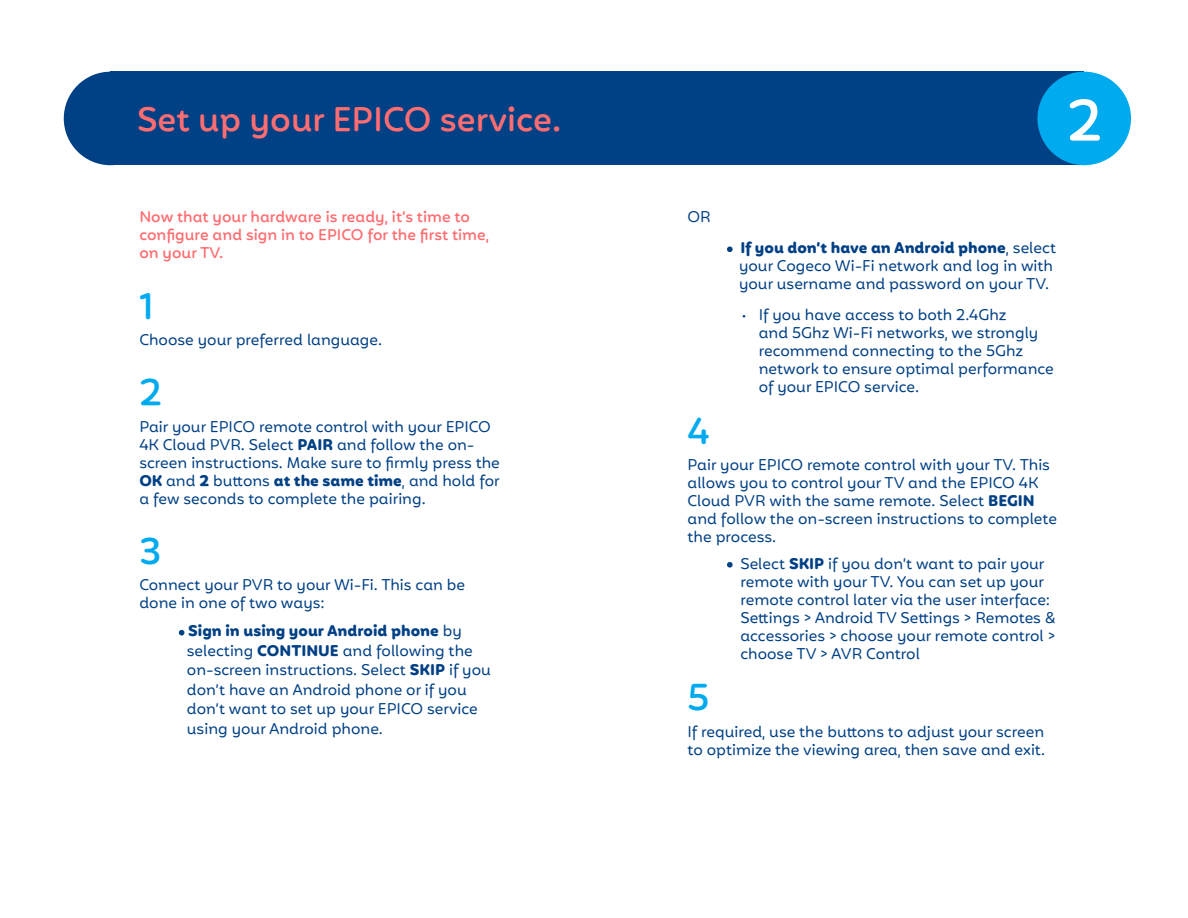
<style>
.page{position:relative;width:1188px;height:918px;background:#fff}
.page>*{position:absolute;margin:0;border:0;box-sizing:border-box;transform-origin:0 0}
.t1{font:500 55.95px "Mohr Rounded Alt";color:#fff}
.t2{font:500 36px "Mohr Rounded Alt";color:#00aaef}
.t3{font:500 32.85px "Mohr Rounded Alt";color:#ff6d71}
.t4{font:15px/18px "Mohr Rounded Alt";color:#004085}
.t5{font:500 15px/18px "Mohr Rounded Alt";color:#ff6d71}
.s1{font-weight:700}
.s2{color:#004282}
</style>
<div class="page">
<div style="left:111px;top:72px;width:973px;height:93px;background:#004085"></div>
<div style="left:1037px;top:72px;width:94px;height:93px;background:#00aaef;border-radius:50%"></div>
<div style="left:64px;top:72px;width:93px;height:93px;background:#004085;border-radius:50%"></div>
<h3 class="t3" style="left:137px;top:100px;width:426px">Set up your EPICO service.</h3>
<h1 class="t1" style="left:1067px;top:88px;width:36px">2</h1>
<p class="t5" style="left:139px;top:208px;width:351px">Now that your hardware is ready, it’s time to configure and sign in to EPICO for the first time, on your TV.</p>
<h2 class="t2" style="left:139px;top:285px;width:16px">1</h2>
<p class="t4" style="left:139px;top:331px;width:244px">Choose your preferred language.</p>
<h2 class="t2" style="left:139px;top:372px;width:24px">2</h2>
<p class="t4" style="left:139px;top:418px;width:362px">Pair your EPICO remote control with your EPICO 4K Cloud PVR. Select <span class="s1">PAIR</span> and follow the on&shy;screen instructions. Make sure to firmly press the <span class="s1">OK</span> and <span class="s1">2</span> buttons <span class="s1">at the same time</span>, and hold for a few seconds to complete the pairing.</p>
<h2 class="t2" style="left:139px;top:530px;width:23px">3</h2>
<p class="t4" style="left:139px;top:576px;width:327px">Connect your PVR to your Wi-Fi. This can be done in one of two ways:</p>
<p class="t4" style="left:187px;top:622px;width:306px;line-height:19.5px;text-indent:-8px"><span class="s2">•</span> <span class="s1">Sign in using your Android phone</span> by selecting <span class="s1">CONTINUE</span> and following the on-screen instructions. Select <span class="s1">SKIP</span> if you don’t have an Android phone or if you don’t want to set up your EPICO service using your Android phone.</p>
<p class="t4" style="left:688px;top:208px;width:25px">OR</p>
<p class="t4" style="left:727px;top:239px;width:330px;text-align:center"><span class="s2">•</span> <span class="s1">If you don’t have an Android phone</span>, select your Cogeco Wi-Fi network and log in with your username and password on your TV.</p>
<p class="t4" style="left:759px;top:306px;width:297px;text-indent:-17px">• If you have access to both 2.4Ghz<br>and 5Ghz Wi-Fi networks, we strongly recommend connecting to the 5Ghz network to ensure optimal performance of your EPICO service.</p>
<h2 class="t2" style="left:688px;top:410px;width:24px">4</h2>
<p class="t4" style="left:688px;top:456px;width:371px">Pair your EPICO remote control with your TV. This allows you to control your TV and the EPICO 4K Cloud PVR with the same remote. Select <span class="s1">BEGIN </span>and follow the on-screen instructions to complete the process.</p>
<p class="t4" style="left:740px;top:554px;width:316px;text-indent:-13px"><span class="s2">•</span> Select <span class="s1">SKIP</span> if you don’t want to pair your remote with your TV. You can set up your remote control later via the user interface:<br>Settings &gt; Android TV Settings &gt; Remotes &amp; accessories &gt; choose your remote control &gt; choose TV &gt; AVR Control</p>
<h2 class="t2" style="left:688px;top:677px;width:24px">5</h2>
<p class="t4" style="left:688px;top:723px;width:359px">If required, use the buttons to adjust your screen to optimize the viewing area, then save and exit.</p>
</div>
